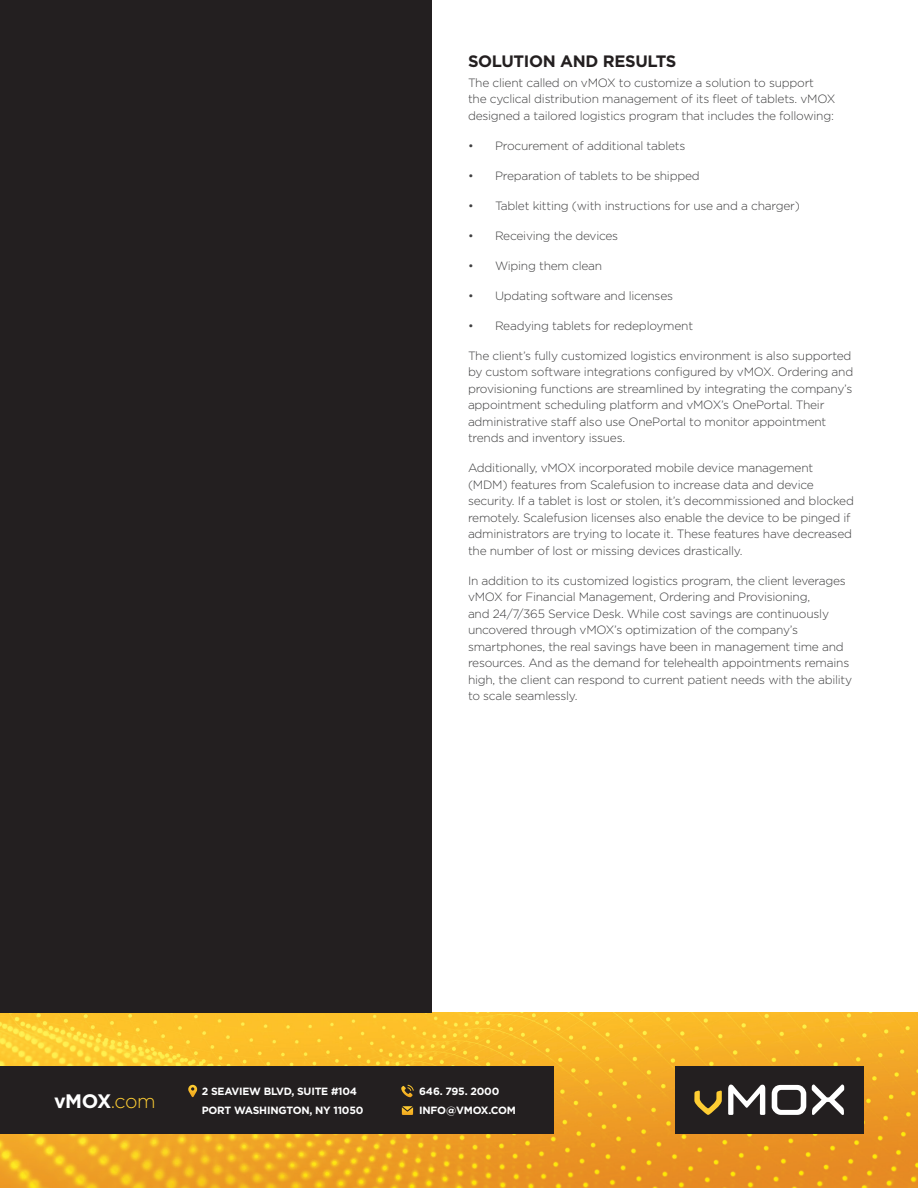
<style>
.page{position:relative;width:918px;height:1188px;background:#fff}
.page>*{position:absolute;margin:0;border:0;box-sizing:border-box;transform-origin:0 0}
.t1{font:700 19.5px "Gotham";color:#fff}
.t2{font:700 16.5px "Gotham";letter-spacing:-.02em;color:#231f20}
.t3{font:300 12px/16.5px "Gotham";letter-spacing:-.02em;color:#3e3e3f}
.t4{font:700 10.5px/19.5px "Gotham";letter-spacing:-.02em;color:#fff}
.s1{font-weight:300;color:#fecd33}
</style>
<div class="page">
<img style="left:0;top:1013px;width:918px;height:175px">
<div style="left:0;top:1067px;width:554px;height:67px;background:#231f20"></div>
<div style="left:676px;top:1067px;width:188px;height:67px;background:#231f20"></div>
<svg style="left:772px;top:1084px;width:73px;height:31px"></svg>
<svg style="left:728px;top:1084px;width:37px;height:31px"></svg>
<svg style="left:694px;top:1090px;width:28px;height:25px"></svg>
<svg style="left:188px;top:1085px;width:9px;height:12px"></svg>
<svg style="left:401px;top:1085px;width:13px;height:12px"></svg>
<svg style="left:402px;top:1106px;width:11px;height:9px"></svg>
<div style="left:0;top:0;width:432px;height:1012px;background:#231f20"></div>
<p class="t2" style="left:468px;top:50px;width:210px">SOLUTION AND RESULTS</p>
<p class="t3" style="left:468px;top:74px;width:369px">The client called on vMOX to customize a solution to support the cyclical distribution management of its fleet of tablets. vMOX designed a tailored logistics program that includes the following:</p>
<p class="t3" style="left:468px;top:137px;width:219px">• Procurement of additional tablets</p>
<p class="t3" style="left:468px;top:167px;width:233px">• Preparation of tablets to be shipped</p>
<p class="t3" style="left:468px;top:197px;width:333px">• Tablet kitting (with instructions for use and a charger)</p>
<p class="t3" style="left:468px;top:227px;width:152px">• Receiving the devices</p>
<p class="t3" style="left:468px;top:257px;width:136px">• Wiping them clean</p>
<p class="t3" style="left:468px;top:287px;width:207px">• Updating software and licenses</p>
<p class="t3" style="left:468px;top:317px;width:227px">• Readying tablets for redeployment</p>
<p class="t3" style="left:468px;top:347px;width:387px">The client’s fully customized logistics environment is also supported by custom software integrations configured by vMOX. Ordering and provisioning functions are streamlined by integrating the company’s appointment scheduling platform and vMOX’s OnePortal. Their administrative staff also use OnePortal to monitor appointment trends and inventory issues.</p>
<p class="t3" style="left:468px;top:460px;width:388px">Additionally, vMOX incorporated mobile device management (MDM) features from Scalefusion to increase data and device security. If a tablet is lost or stolen, it’s decommissioned and blocked remotely. Scalefusion licenses also enable the device to be pinged if administrators are trying to locate it. These features have decreased the number of lost or missing devices drastically.</p>
<p class="t3" style="left:468px;top:572px;width:386px">In addition to its customized logistics program, the client leverages vMOX for Financial Management, Ordering and Provisioning,<br>and 24/7/365 Service Desk. While cost savings are continuously uncovered through vMOX’s optimization of the company’s smartphones, the real savings have been in management time and resources. And as the demand for telehealth appointments remains high, the client can respond to current patient needs with the ability to scale seamlessly.</p>
<p class="t1" style="left:54px;top:1088px;width:103px">vMOX<span class="s1">.com</span></p>
<p class="t4" style="left:202px;top:1081px;width:163px">2 SEAVIEW BLVD, SUITE #104<br>PORT WASHINGTON, NY 11050</p>
<p class="t4" style="left:419px;top:1081px;width:98px">646. 795. 2000<br>INFO@VMOX.COM</p>
</div>
